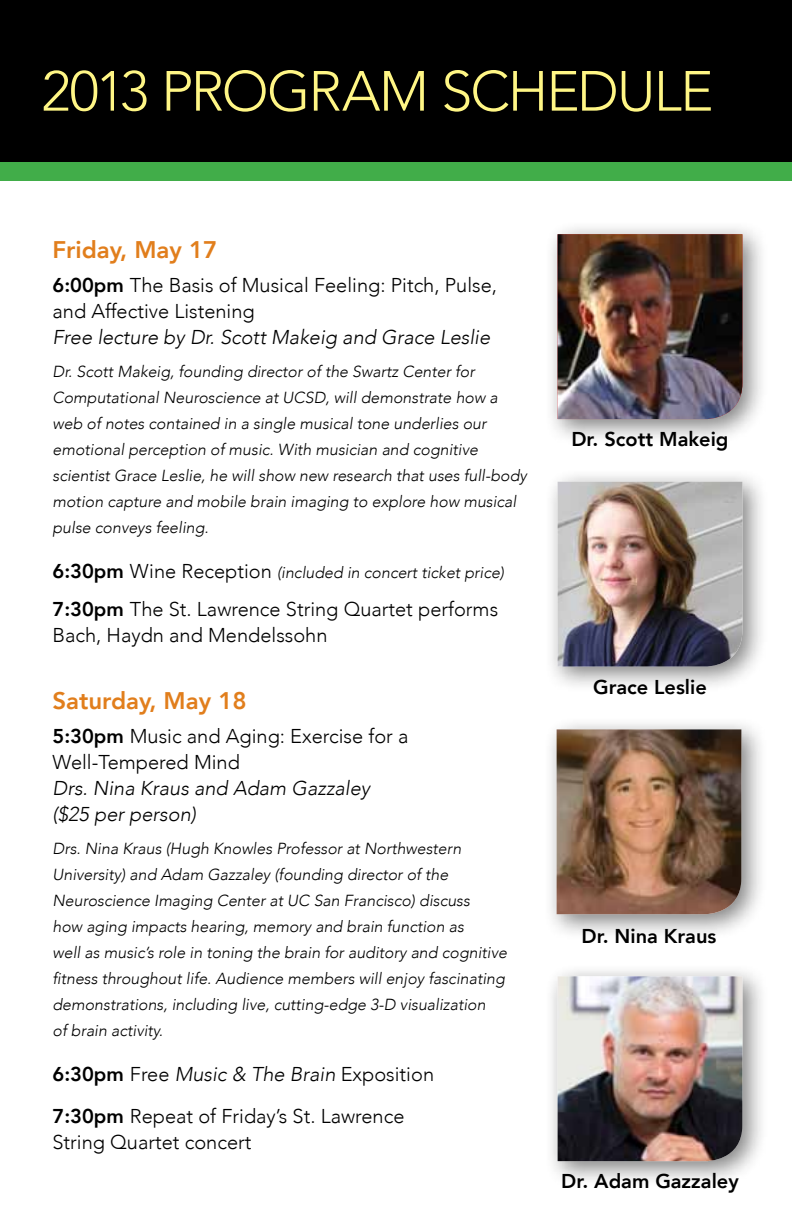
<style>
.page{position:relative;width:792px;height:1224px;background:#fff}
.page>*{position:absolute;margin:0;border:0;box-sizing:border-box;transform-origin:0 0}
.t1{font:300 56px "Avenir";letter-spacing:-.03em;color:#fff685}
.t2{font:800 24px "Avenir";color:#e17e1c}
.t3{font:300 20px/26px "Avenir";color:#000}
.t4{font:italic 300 20px/26px "Avenir";color:#000}
.t5{font:800 20px "Avenir";color:#000}
.t6{font:italic 300 16px/26px "Avenir";color:#000}
.s1{font-weight:800}
.s2{font-weight:800;font-style:normal;font-size:20px}
.s3{font-style:normal;font-size:20px}
.s4{font-style:italic}
</style>
<div class="page">
<div style="left:544px;top:468px;width:225px;height:225px;background:#000;opacity:.5"></div>
<img style="left:558px;top:482px;width:184px;height:185px">
<div style="left:0;top:140px;width:792px;height:41px;background:#41ad49"></div>
<div style="left:0;top:0;width:792px;height:162px;background:#000"></div>
<div style="left:543px;top:715px;width:225px;height:226px;background:#000;opacity:.5"></div>
<img style="left:557px;top:729px;width:184px;height:185px">
<div style="left:544px;top:962px;width:225px;height:226px;background:#000;opacity:.5"></div>
<img style="left:558px;top:976px;width:184px;height:185px">
<div style="left:544px;top:220px;width:225px;height:226px;background:#000;opacity:.5"></div>
<img style="left:558px;top:234px;width:184px;height:185px">
<h1 class="t1" style="left:41px;top:58px;width:266px">2013 program</h1>
<h1 class="t1" style="left:441px;top:58px;width:240px">Schedule</h1>
<h2 class="t2" style="left:53px;top:228px;width:166px">Friday, May 17</h2>
<p class="t3" style="left:53px;top:272px;width:446px"><span class="s1">6:00pm</span> The Basis of Musical Feeling: Pitch, Pulse, and Affective Listening</p>
<p class="t4" style="left:53px;top:324px;width:439px">Free lecture by Dr. Scott Makeig and Grace Leslie</p>
<p class="t6" style="left:53px;top:359px;width:476px">Dr. Scott Makeig, founding director of the Swartz Center for Computational Neuroscience at UCSD, will demonstrate how a web of notes contained in a single musical tone underlies our emotional perception of music. With musician and cognitive scientist Grace Leslie, he will show new research that uses full-body motion capture and mobile brain imaging to explore how musical pulse conveys feeling.</p>
<p class="t6" style="left:53px;top:560px;width:453px"><span class="s2">6:30pm</span> <span class="s3">Wine Reception</span> (included in concert ticket price)</p>
<p class="t3" style="left:53px;top:596px;width:447px"><span class="s1">7:30pm</span> The St. Lawrence String Quartet performs<br>Bach, Haydn and Mendelssohn</p>
<h2 class="t2" style="left:53px;top:679px;width:196px">Saturday, May 18</h2>
<p class="t3" style="left:53px;top:723px;width:357px"><span class="s1">5:30pm</span> Music and Aging: Exercise for a<br>Well-Tempered Mind</p>
<p class="t4" style="left:53px;top:775px;width:319px">Drs. Nina Kraus and Adam Gazzaley ($25 per person)</p>
<p class="t6" style="left:53px;top:836px;width:456px">Drs. Nina Kraus (Hugh Knowles Professor at Northwestern University) and Adam Gazzaley (founding director of the Neuroscience Imaging Center at UC San Francisco) discuss<br>how aging impacts hearing, memory and brain function as<br>well as music’s role in toning the brain for auditory and cognitive fitness throughout life. Audience members will enjoy fascinating demonstrations, including live, cutting-edge 3-D visualization<br>of brain activity.</p>
<p class="t3" style="left:53px;top:1053px;width:383px;line-height:42px"><span class="s1">6:30pm</span> Free <span class="s4">Music &amp; The Brain</span> Exposition<br><span class="s1">7:30pm</span> Repeat of Friday’s St. Lawrence</p>
<p class="t3" style="left:53px;top:1129px;width:200px">String Quartet concert</p>
<p class="t5" style="left:571px;top:421px;width:159px">Dr. Scott Makeig</p>
<p class="t5" style="left:593px;top:668px;width:115px">Grace Leslie</p>
<p class="t5" style="left:582px;top:917px;width:136px">Dr. Nina Kraus</p>
<p class="t5" style="left:561px;top:1163px;width:179px">Dr. Adam Gazzaley</p>
</div>
